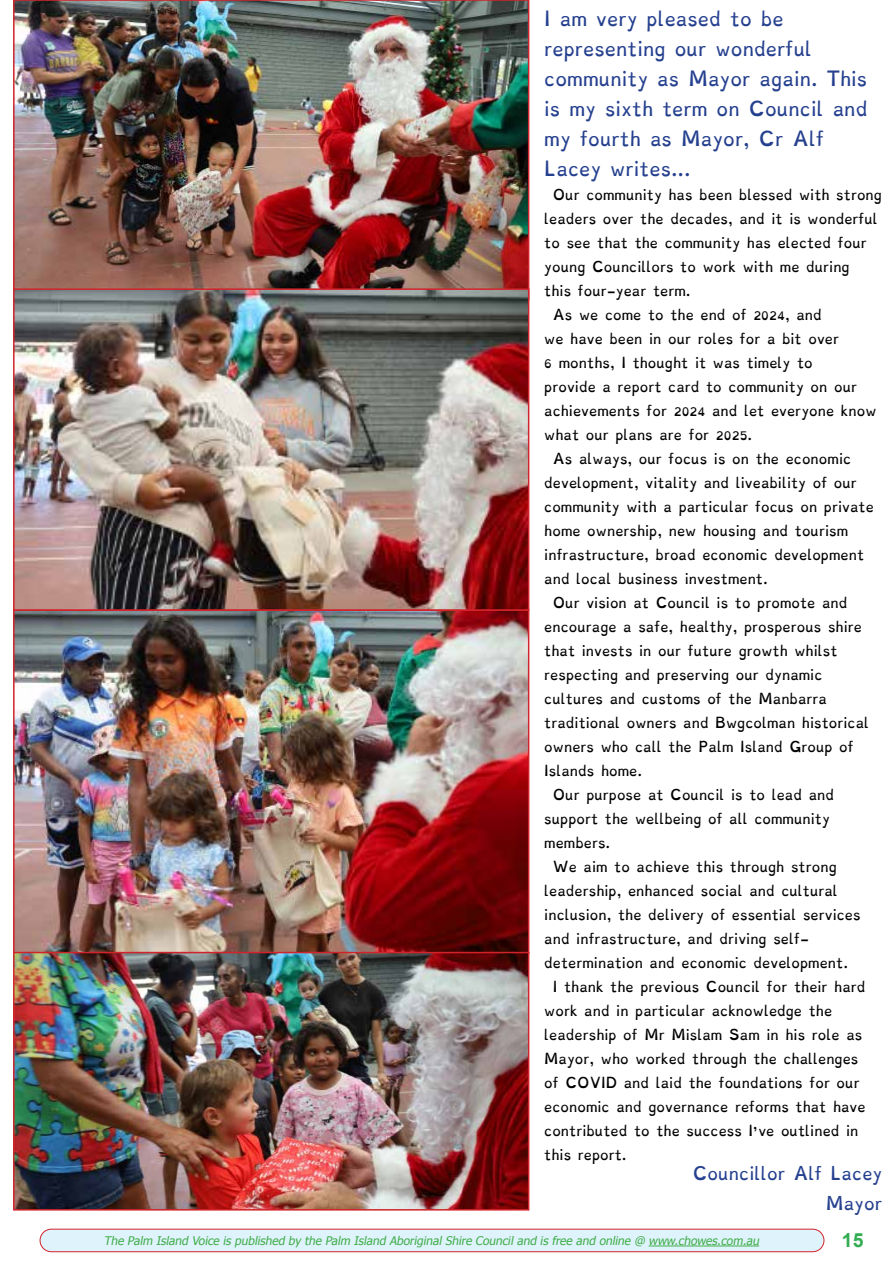
<style>
.page{position:relative;width:893px;height:1263px;background:#fff}
.page>*{position:absolute;margin:0;border:0;box-sizing:border-box;transform-origin:0 0}
.t1{font:700 19.5px "Arial";color:#32ad52}
.t2{font:16.5px/30px "Dyslexie";color:#25408f}
.t3{font:15px/30px "Dyslexie";color:#25408f;text-align:right}
.t4{font:12px "Dyslexie";color:#000}
.t5{font:italic 11.85px "Tahoma";color:#41ad49}
</style>
<div class="page">
<div style="left:40px;top:1229px;width:784px;height:23px;background:#dff3fd;border-radius:11px"></div>
<hr style="left:649px;top:1245px;width:110px;height:1px;background:#41ad49">
<div style="left:40px;top:1229px;width:784px;height:23px;border:1px solid #d2232a;border-radius:11px"></div>
<img style="left:16px;top:3px;width:510px;height:285px">
<div style="left:13px;top:0;width:516px;height:301px;border:2px solid #d2232a"></div>
<img style="left:16px;top:291px;width:510px;height:916px">
<div style="left:13px;top:288px;width:516px;height:323px;border:2px solid #d2232a"></div>
<div style="left:13px;top:609px;width:516px;height:345px;border:2px solid #d2232a"></div>
<div style="left:13px;top:952px;width:516px;height:258px;border:2px solid #d2232a"></div>
<h2 class="t2" style="left:544px;top:4px;width:325px">I am very pleased to be representing our wonderful community as Mayor again. This is my sixth term on Council and my fourth as Mayor, Cr Alf<br>Lacey writes...</h2>
<p class="t4" style="left:553px;top:186px;width:331px">Our community has been blessed with strong</p>
<p class="t4" style="left:544px;top:210px;width:335px">leaders over the decades, and it is wonderful</p>
<p class="t4" style="left:544px;top:234px;width:324px">to see that the community has elected four</p>
<p class="t4" style="left:544px;top:258px;width:307px">young Councillors to work with me during</p>
<p class="t4" style="left:544px;top:282px;width:148px">this four-year term.</p>
<p class="t4" style="left:553px;top:306px;width:270px">As we come to the end of 2024, and</p>
<p class="t4" style="left:544px;top:330px;width:296px">we have been in our roles for a bit over</p>
<p class="t4" style="left:544px;top:354px;width:270px">6 months, I thought it was timely to</p>
<p class="t4" style="left:544px;top:378px;width:314px">provide a report card to community on our</p>
<p class="t4" style="left:544px;top:402px;width:334px">achievements for 2024 and let everyone know</p>
<p class="t4" style="left:544px;top:426px;width:210px">what our plans are for 2025.</p>
<p class="t4" style="left:553px;top:450px;width:300px">As always, our focus is on the economic</p>
<p class="t4" style="left:544px;top:474px;width:314px">development, vitality and liveability of our</p>
<p class="t4" style="left:544px;top:498px;width:331px">community with a particular focus on private</p>
<p class="t4" style="left:544px;top:522px;width:305px">home ownership, new housing and tourism</p>
<p class="t4" style="left:544px;top:546px;width:321px">infrastructure, broad economic development</p>
<p class="t4" style="left:544px;top:570px;width:225px">and local business investment.</p>
<p class="t4" style="left:553px;top:594px;width:296px">Our vision at Council is to promote and</p>
<p class="t4" style="left:544px;top:618px;width:319px">encourage a safe, healthy, prosperous shire</p>
<p class="t4" style="left:544px;top:642px;width:295px">that invests in our future growth whilst</p>
<p class="t4" style="left:544px;top:666px;width:280px">respecting and preserving our dynamic</p>
<p class="t4" style="left:544px;top:690px;width:284px">cultures and customs of the Manbarra</p>
<p class="t4" style="left:544px;top:714px;width:326px">traditional owners and Bwgcolman historical</p>
<p class="t4" style="left:544px;top:738px;width:311px">owners who call the Palm Island Group of</p>
<p class="t4" style="left:544px;top:762px;width:99px">Islands home.</p>
<p class="t4" style="left:553px;top:786px;width:283px">Our purpose at Council is to lead and</p>
<p class="t4" style="left:544px;top:810px;width:287px">support the wellbeing of all community</p>
<p class="t4" style="left:544px;top:834px;width:68px">members.</p>
<p class="t4" style="left:553px;top:858px;width:285px">We aim to achieve this through strong</p>
<p class="t4" style="left:544px;top:882px;width:295px">leadership, enhanced social and cultural</p>
<p class="t4" style="left:544px;top:906px;width:318px">inclusion, the delivery of essential services</p>
<p class="t4" style="left:544px;top:930px;width:266px">and infrastructure, and driving self-</p>
<p class="t4" style="left:544px;top:954px;width:305px">determination and economic development.</p>
<p class="t4" style="left:553px;top:978px;width:314px">I thank the previous Council for their hard</p>
<p class="t4" style="left:544px;top:1002px;width:289px">work and in particular acknowledge the</p>
<p class="t4" style="left:544px;top:1026px;width:320px">leadership of Mr Mislam Sam in his role as</p>
<p class="t4" style="left:544px;top:1050px;width:316px">Mayor, who worked through the challenges</p>
<p class="t4" style="left:544px;top:1074px;width:317px">of COVID and laid the foundations for our</p>
<p class="t4" style="left:544px;top:1098px;width:323px">economic and governance reforms that have</p>
<p class="t4" style="left:544px;top:1122px;width:316px">contributed to the success I’ve outlined in</p>
<p class="t4" style="left:544px;top:1146px;width:84px">this report.</p>
<p class="t3" style="left:693px;top:1158px;width:191px">Councillor Alf Lacey<br>Mayor</p>
<p class="t5" style="left:104px;top:1233px;width:659px">The Palm Island Voice is published by the Palm Island Aboriginal Shire Council and is free and online @ www.chowes.com.au</p>
<h1 class="t1" style="left:842px;top:1228px;width:23px">15</h1>
</div>
